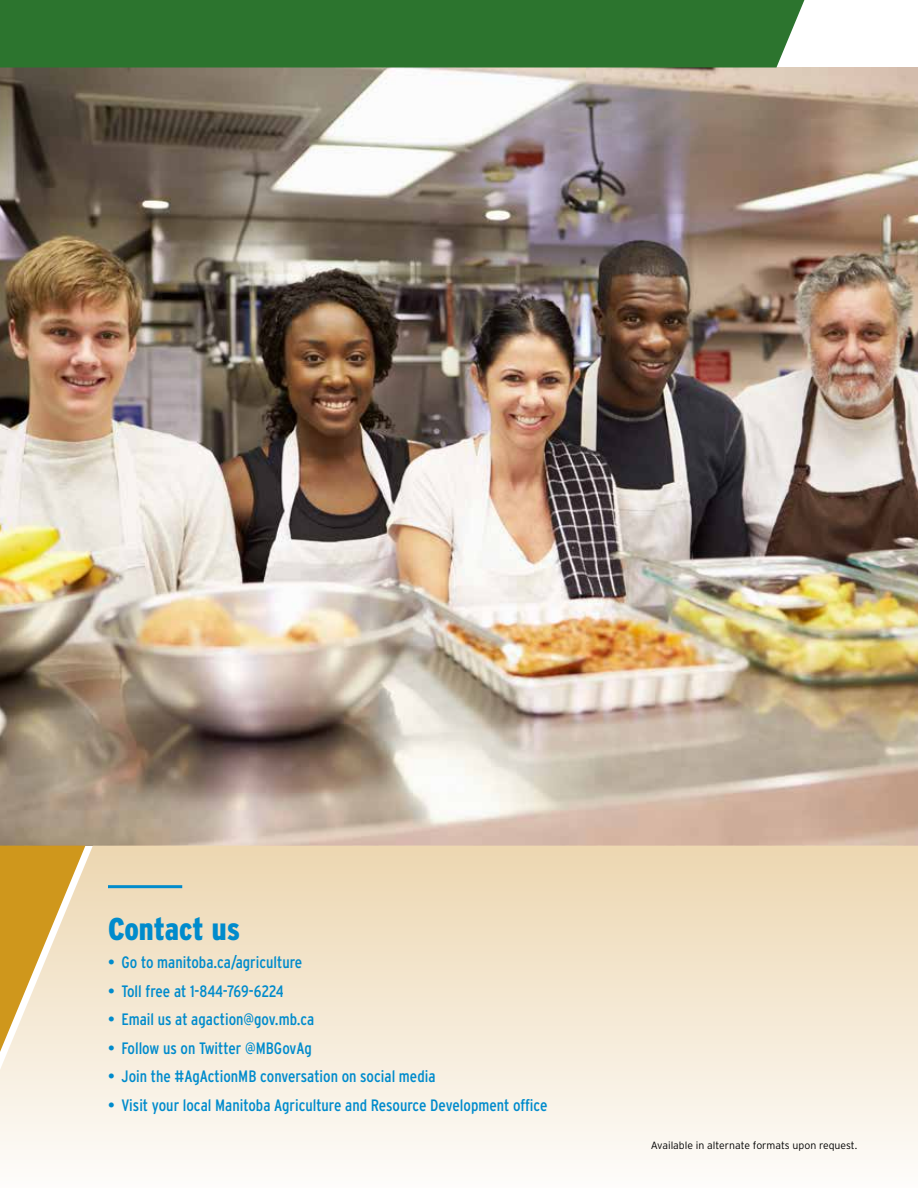
<style>
.page{position:relative;width:918px;height:1188px;background:#fff}
.page>*{position:absolute;margin:0;border:0;box-sizing:border-box;transform-origin:0 0}
.t1{font:900 condensed 31.5px "Interstate";color:#008bcc}
.t2{font:condensed 16.5px "Interstate";color:#008bcc}
.t3{font:300 10.5px "Interstate";color:#000}
</style>
<div class="page">
<img style="left:0;top:68px;width:918px;height:778px">
<div style="left:0;top:0;width:804px;height:68px;background:#2c742e"></div>
<svg style="left:0;top:846px;width:918px;height:313px;background:#f4e8d3"></svg>
<hr style="left:108px;top:885px;width:74px;height:3px;background:#008bcc">
<svg style="left:0;top:846px;width:85px;height:206px;background:#e2c079"></svg>
<h1 class="t1" style="left:108px;top:911px;width:134px">Contact us</h1>
<p class="t2" style="left:108px;top:953px;width:196px">• Go to manitoba.ca/agriculture</p>
<p class="t2" style="left:108px;top:982px;width:177px">• Toll free at 1-844-769-6224</p>
<p class="t2" style="left:108px;top:1010px;width:208px">• Email us at agaction@gov.mb.ca</p>
<p class="t2" style="left:108px;top:1039px;width:205px">• Follow us on Twitter @MBGovAg</p>
<p class="t2" style="left:108px;top:1067px;width:329px">• Join the #AgActionMB conversation on social media</p>
<p class="t2" style="left:108px;top:1096px;width:441px">• Visit your local Manitoba Agriculture and Resource Development office</p>
<p class="t3" style="left:651px;top:1139px;width:208px">Available in alternate formats upon request.</p>
</div>
